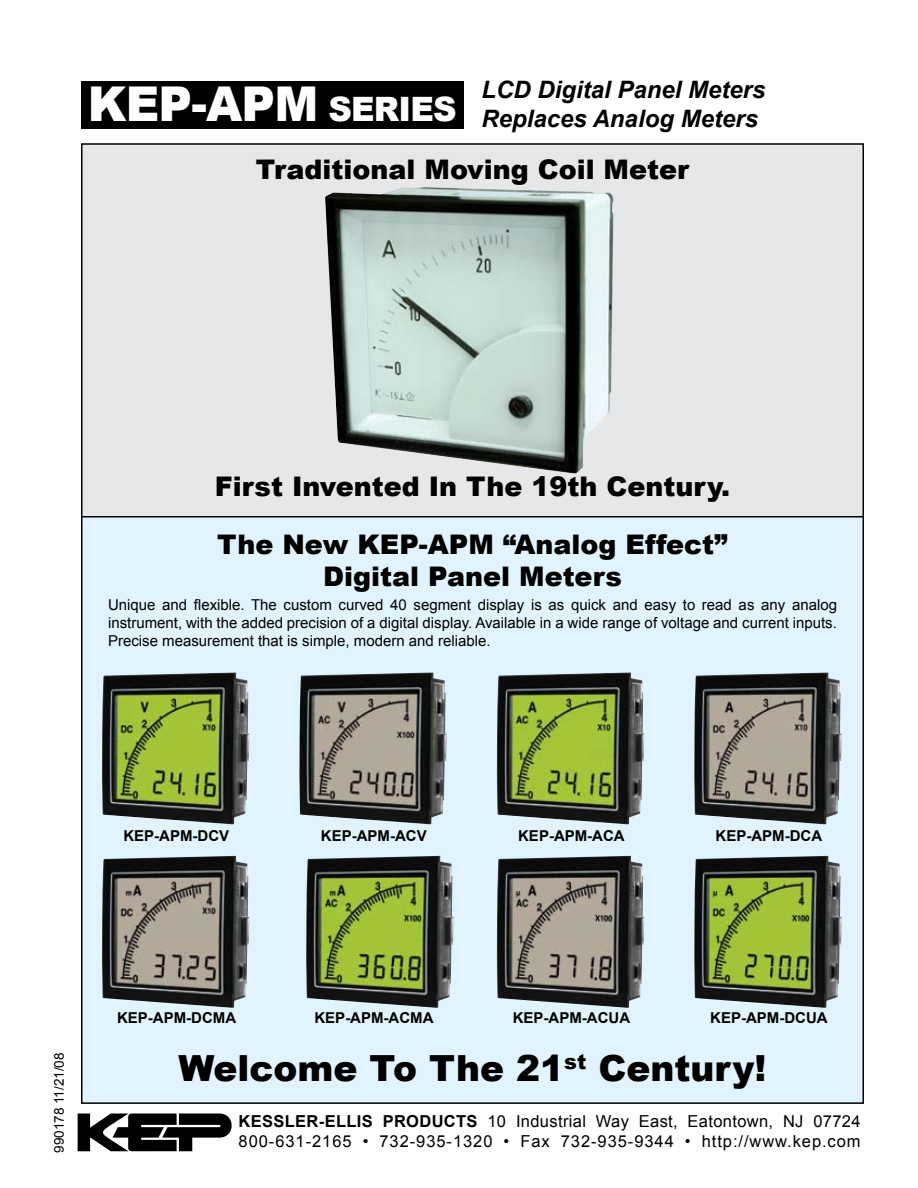
<style>
.page{position:relative;width:918px;height:1188px;background:#fff}
.page>*{position:absolute;margin:0;border:0;box-sizing:border-box;transform-origin:0 0}
.t1{font:900 36px "Arial";color:#000}
.t2{font:900 27px/32.4px "Arial";color:#000;text-align:center}
.t3{font:italic 700 24px/28.8px "Arial";color:#000}
.t4{font:16.5px/19.8px "Arial";letter-spacing:.055em;color:#000}
.t5{font:15px/18px "Arial";color:#000;text-align:justify}
.t6{font:700 15px "Arial";color:#000}
.t7{font:13.5px "Arial";color:#000}
.s1{font-weight:700}
</style>
<div class="page">
<div style="left:82px;top:514px;width:781px;height:589px;background:#e1f4fd"></div>
<div style="left:82px;top:144px;width:781px;height:373px;background:#e6e7e8"></div>
<div style="left:81px;top:143px;width:783px;height:374px;border:2px solid #000"></div>
<div style="left:81px;top:81px;width:383px;height:47px;background:#000"></div>
<svg style="left:78px;top:1113px;width:145px;height:39px"></svg>
<svg style="left:78px;top:1114px;width:154px;height:37px"></svg>
<img style="left:325px;top:187px;width:289px;height:287px">
<img style="left:496px;top:672px;width:149px;height:153px">
<img style="left:306px;top:855px;width:148px;height:153px">
<img style="left:496px;top:855px;width:149px;height:153px">
<img style="left:299px;top:672px;width:148px;height:153px">
<img style="left:694px;top:672px;width:148px;height:153px">
<img style="left:102px;top:855px;width:148px;height:153px">
<img style="left:694px;top:855px;width:148px;height:153px">
<img style="left:102px;top:672px;width:148px;height:153px">
<h3 class="t3" style="left:88px;top:77px;width:679px;text-indent:394px">LCD Digital Panel Meters<br><sup>KEP-APM</sup> <sup>SERIES</sup> Replaces Analog Meters</h3>
<h2 class="t2" style="left:256px;top:152px;width:435px">Traditional Moving Coil Meter</h2>
<h2 class="t2" style="left:215px;top:469px;width:517px">First Invented In The 19th Century.</h2>
<h2 class="t2" style="left:217px;top:527px;width:512px">The New KEP-APM “Analog Effect”<br>Digital Panel Meters</h2>
<p class="t5" style="left:108px;top:595px;width:731px">Unique and flexible. The custom curved 40 segment display is as quick and easy to read as any analog instrument, with the added precision of a digital display. Available in a wide range of voltage and current inputs.<br>Precise measurement that is simple, modern and reliable.</p>
<p class="t6" style="left:123px;top:826px;width:107px">KEP-APM-DCV</p>
<p class="t6" style="left:321px;top:826px;width:107px">KEP-APM-ACV</p>
<p class="t6" style="left:518px;top:826px;width:108px">KEP-APM-ACA</p>
<p class="t6" style="left:716px;top:826px;width:108px">KEP-APM-DCA</p>
<p class="t7" style="left:50px;top:1153px;width:102px;rotate:-90deg">990178 11/21/08</p>
<p class="t6" style="left:117px;top:1008px;width:121px">KEP-APM-DCMA</p>
<p class="t6" style="left:314px;top:1008px;width:121px">KEP-APM-ACMA</p>
<p class="t6" style="left:513px;top:1008px;width:119px">KEP-APM-ACUA</p>
<p class="t6" style="left:710px;top:1008px;width:119px">KEP-APM-DCUA</p>
<h1 class="t1" style="left:179px;top:1042px;width:589px">Welcome To The 21<sup>st</sup> Century!</h1>
<p class="t4" style="left:239px;top:1112px;width:624px"><span class="s1">KESSLER-ELLIS PRODUCTS</span> 10 Industrial Way East, Eatontown, NJ 07724<br>800-631-2165 • 732-935-1320 • Fax 732-935-9344 • http://www.kep.com</p>
</div>
